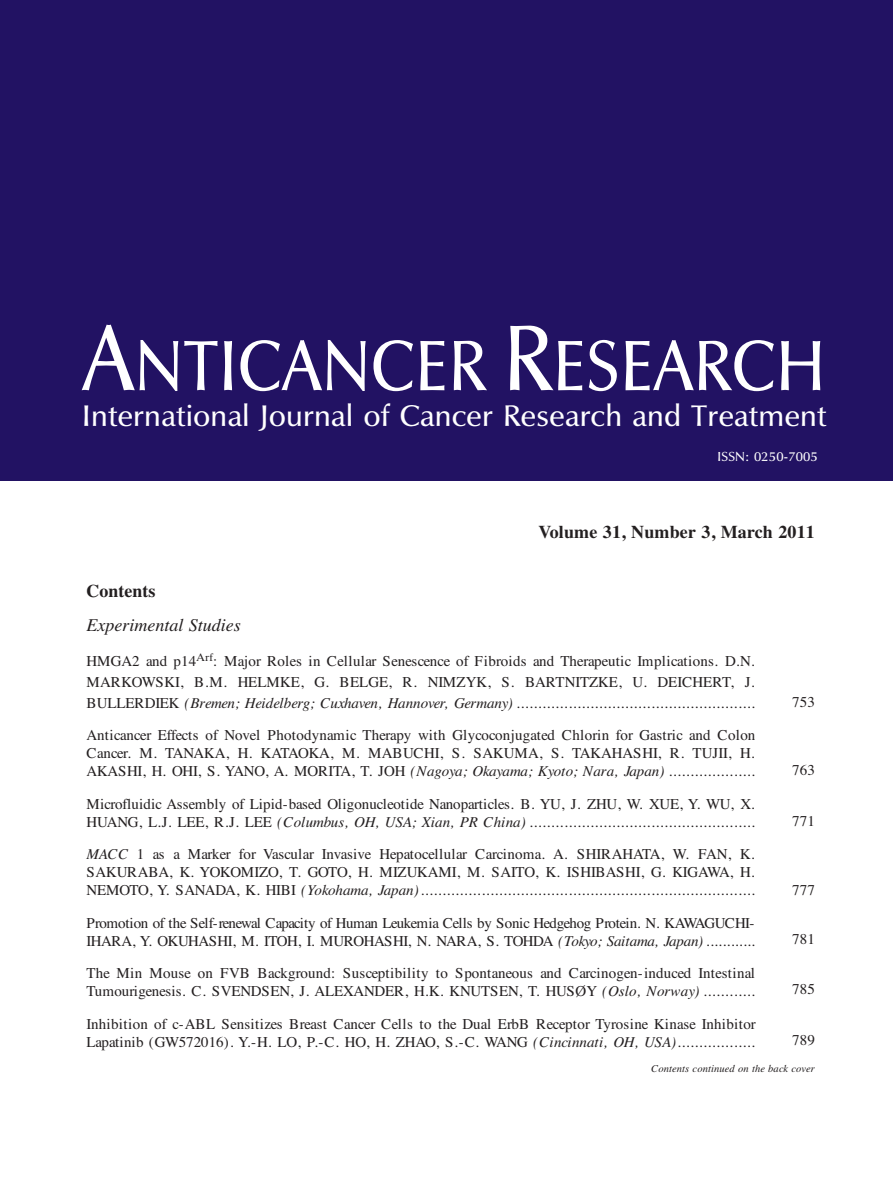
<style>
.page{position:relative;width:893px;height:1191px;background:#fff}
.page>*{position:absolute;margin:0;border:0;box-sizing:border-box;transform-origin:0 0}
.t1{font:73.5px "UB Optima";letter-spacing:.01em;color:#fff;scale:.9 1}
.t2{font:30.75px "UB Optima";letter-spacing:.01em;color:#fff}
.t3{font:700 18px "Times";letter-spacing:.01em;color:#231f20}
.t4{font:italic 18px "Times";color:#231f20}
.t5{font:15px/18px "Times";letter-spacing:-.01em;color:#231f20;text-align:justify}
.t6{font:15px/18px "Times";letter-spacing:.01em;color:#231f20}
.t7{font:15px/18px "Times";letter-spacing:-.035em;color:#231f20}
.t8{font:13.5px "UB Optima";letter-spacing:.01em;color:#fff}
.t9{font:italic 10.5px "Times";letter-spacing:.01em;color:#231f20}
.s1{font-size:96px}
.s2{font-style:italic}
</style>
<div class="page">
<div style="left:0;top:0;width:893px;height:480px;background:#221263"></div>
<h1 class="t1" style="left:83px;top:322px;width:827px"><span class="s1">A</span>NTICANCER <span class="s1">R</span>ESEARCH</h1>
<h2 class="t2" style="left:82px;top:398px;width:746px">International Journal of Cancer Research and Treatment</h2>
<p class="t8" style="left:717px;top:449px;width:102px">ISSN: 0250-7005</p>
<p class="t3" style="left:538px;top:521px;width:278px">Volume 31, Number 3, March 2011</p>
<p class="t3" style="left:87px;top:580px;width:70px">Contents</p>
<p class="t4" style="left:87px;top:618px;width:156px">Experimental Studies</p>
<p class="t5" style="left:87px;top:652px;width:670px;line-height:21px">HMGA2 and p14<sup>Arf</sup>: Major Roles in Cellular Senescence of Fibroids and Therapeutic Implications. D.N.<br>MARKOWSKI, B.M. HELMKE, G. BELGE, R. NIMZYK, S. BARTNITZKE, U. DEICHERT, J.<br>BULLERDIEK <span class="s2">(Bremen; Heidelberg; Cuxhaven, Hannover, Germany)</span> .......................................................</p>
<p class="t5" style="left:87px;top:728px;width:670px">Anticancer Effects of Novel Photodynamic Therapy with Glycoconjugated Chlorin for Gastric and Colon Cancer. M. TANAKA, H. KATAOKA, M. MABUCHI, S. SAKUMA, S. TAKAHASHI, R. TUJII, H.<br>AKASHI, H. OHI, S. YANO, A. MORITA, T. JOH <span class="s2">(Nagoya; Okayama; Kyoto; Nara, Japan)</span> ....................</p>
<p class="t5" style="left:87px;top:796px;width:670px">Microfluidic Assembly of Lipid-based Oligonucleotide Nanoparticles. B. YU, J. ZHU, W. XUE, Y. WU, X.<br>HUANG, L.J. LEE, R.J. LEE <span class="s2">(Columbus, OH, USA; Xian, PR China)</span> ....................................................</p>
<p class="t5" style="left:87px;top:847px;width:670px"><span class="s2">MACC</span> 1 as a Marker for Vascular Invasive Hepatocellular Carcinoma. A. SHIRAHATA, W. FAN, K.<br>SAKURABA, K. YOKOMIZO, T. GOTO, H. MIZUKAMI, M. SAITO, K. ISHIBASHI, G. KIGAWA, H.<br>NEMOTO, Y. SANADA, K. HIBI <span class="s2">(Yokohama, Japan)</span>.............................................................................</p>
<p class="t7" style="left:87px;top:915px;width:670px">Promotion of the Self-renewal Capacity of Human Leukemia Cells by Sonic Hedgehog Protein. N. KAWAGUCHI-<br>IHARA, Y. OKUHASHI, M. ITOH, I. MUROHASHI, N. NARA, S. TOHDA <span class="s2">(Tokyo; Saitama, Japan)</span> ............</p>
<p class="t6" style="left:87px;top:966px;width:670px">The Min Mouse on FVB Background: Susceptibility to Spontaneous and Carcinogen-induced Intestinal<br>Tumourigenesis. C. SVENDSEN, J. ALEXANDER, H.K. KNUTSEN, T. HUSØY <span class="s2">(Oslo, Norway)</span> ............</p>
<p class="t6" style="left:87px;top:1016px;width:671px">Inhibition of c-ABL Sensitizes Breast Cancer Cells to the Dual ErbB Receptor Tyrosine Kinase Inhibitor<br>Lapatinib (GW572016). Y.-H. LO, P.-C. HO, H. ZHAO, S.-C. WANG <span class="s2">(Cincinnati, OH, USA)</span>..................</p>
<p class="t5" style="left:792px;top:695px;width:24px">753</p>
<p class="t5" style="left:792px;top:762px;width:24px">763</p>
<p class="t5" style="left:792px;top:813px;width:24px">771</p>
<p class="t5" style="left:792px;top:882px;width:24px">777</p>
<p class="t5" style="left:792px;top:932px;width:24px">781</p>
<p class="t5" style="left:792px;top:981px;width:24px">785</p>
<p class="t5" style="left:792px;top:1032px;width:24px">789</p>
<p class="t9" style="left:651px;top:1065px;width:165px">Contents continued on the back cover</p>
</div>
